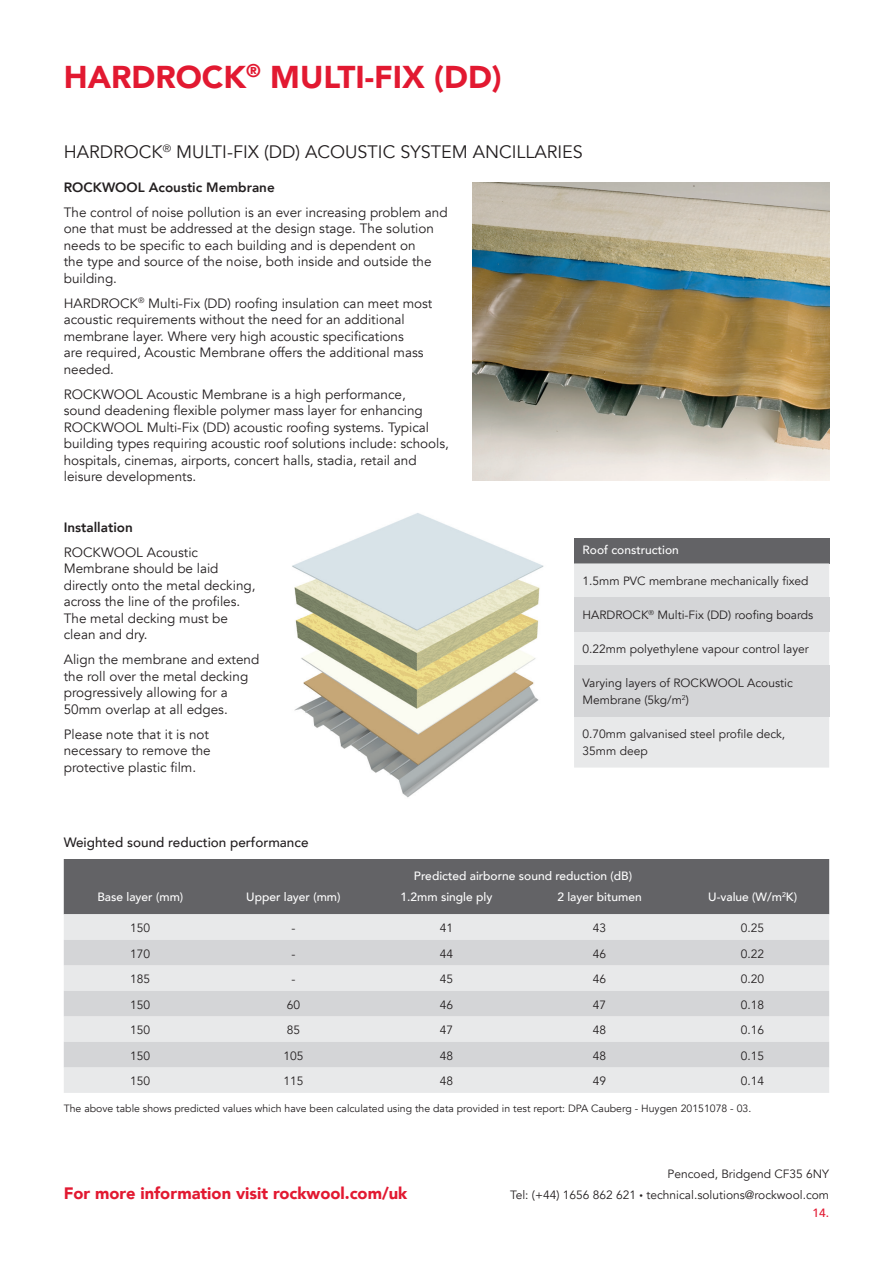
<style>
.page{position:relative;width:893px;height:1263px;background:#fff}
.page>*{position:absolute;margin:0;border:0;box-sizing:border-box;transform-origin:0 0}
.t1{font:900 31.5px "Avenir";color:#e21931}
.t2{font:18px "Avenir";color:#231f20}
.t3{font:900 16.5px "Avenir";color:#e21931}
.t4{font:13.5px/16.5px "Avenir";color:#231f20}
.t5{font:800 13.5px "Avenir";color:#231f20}
.t6{font:500 13.5px "Avenir";color:#231f20}
.t7{font:12px/16.5px "Avenir";color:#231f20}
.t8{font:500 12px "Avenir";color:#fff}
.t9{font:10.5px "Avenir";color:#231f20}
.s1{font-size:7.05px}
.s2{font-weight:500;color:#e21931}
</style>
<div class="page">
<div style="left:64px;top:859px;width:765px;height:55px;background:#636366"></div>
<div style="left:64px;top:914px;width:765px;height:179px;background:#e8e9ea"></div>
<svg style="left:64px;top:940px;width:765px;height:127px;background:#dcddde"></svg>
<img style="left:472px;top:183px;width:357px;height:297px">
<img style="left:292px;top:513px;width:296px;height:285px">
<div style="left:574px;top:538px;width:255px;height:25px;background:#636366"></div>
<div style="left:574px;top:563px;width:255px;height:204px;background:#e8e9ea"></div>
<div style="left:574px;top:597px;width:255px;height:34px;background:#d4d5d7"></div>
<div style="left:574px;top:665px;width:255px;height:51px;background:#d4d5d7"></div>
<h1 class="t1" style="left:64px;top:50px;width:440px">HARDROCK<sup>®</sup> MULTI-FIX (DD)</h1>
<h2 class="t2" style="left:64px;top:141px;width:521px">HARDROCK<sup>®</sup> MULTI-FIX (DD) ACOUSTIC SYSTEM ANCILLARIES</h2>
<p class="t5" style="left:64px;top:177px;width:212px">ROCKWOOL Acoustic Membrane</p>
<p class="t4" style="left:64px;top:204px;width:385px">The control of noise pollution is an ever increasing problem and one that must be addressed at the design stage. The solution needs to be specific to each building and is dependent on<br>the type and source of the noise, both inside and outside the building.</p>
<p class="t4" style="left:64px;top:295px;width:370px">HARDROCK<sup>®</sup> Multi-Fix (DD) roofing insulation can meet most acoustic requirements without the need for an additional membrane layer. Where very high acoustic specifications<br>are required, Acoustic Membrane offers the additional mass needed.</p>
<p class="t4" style="left:64px;top:386px;width:387px">ROCKWOOL Acoustic Membrane is a high performance,<br>sound deadening flexible polymer mass layer for enhancing ROCKWOOL Multi-Fix (DD) acoustic roofing systems. Typical building types requiring acoustic roof solutions include: schools, hospitals, cinemas, airports, concert halls, stadia, retail and leisure developments.</p>
<p class="t5" style="left:64px;top:517px;width:71px">Installation</p>
<p class="t4" style="left:64px;top:544px;width:193px">ROCKWOOL Acoustic<br>Membrane should be laid directly onto the metal decking, across the line of the profiles.<br>The metal decking must be clean and dry.</p>
<p class="t4" style="left:64px;top:652px;width:197px">Align the membrane and extend the roll over the metal decking progressively allowing for a<br>50mm overlap at all edges.</p>
<p class="t4" style="left:64px;top:726px;width:149px">Please note that it is not necessary to remove the protective plastic film.</p>
<p class="t8" style="left:583px;top:540px;width:98px">Roof construction</p>
<p class="t7" style="left:583px;top:572px;width:228px">1.5mm PVC membrane mechanically fixed</p>
<p class="t7" style="left:583px;top:606px;width:232px">HARDROCK<sup>®</sup> Multi-Fix (DD) roofing boards</p>
<p class="t7" style="left:583px;top:641px;width:228px">0.22mm polyethylene vapour control layer</p>
<p class="t7" style="left:583px;top:675px;width:212px">Varying layers of ROCKWOOL Acoustic<br>Membrane (5kg/m<sup>2</sup>)</p>
<p class="t7" style="left:583px;top:726px;width:204px">0.70mm galvanised steel profile deck,<br>35mm deep</p>
<p class="t6" style="left:64px;top:831px;width:246px">Weighted sound reduction performance</p>
<p class="t8" style="left:414px;top:865px;width:220px">Predicted airborne sound reduction (dB)</p>
<p class="t8" style="left:97px;top:886px;width:87px">Base layer (mm)</p>
<p class="t8" style="left:246px;top:886px;width:96px">Upper layer (mm)</p>
<p class="t8" style="left:401px;top:886px;width:93px">1.2mm single ply</p>
<p class="t8" style="left:557px;top:886px;width:86px">2 layer bitumen</p>
<p class="t8" style="left:708px;top:886px;width:90px">U-value (W/m<sup>2</sup>K)</p>
<p class="t7" style="left:130px;top:920px;width:22px">150</p>
<p class="t7" style="left:291px;top:920px;width:5px">-</p>
<p class="t7" style="left:440px;top:920px;width:15px">41</p>
<p class="t7" style="left:593px;top:920px;width:15px">43</p>
<p class="t7" style="left:741px;top:920px;width:25px">0.25</p>
<p class="t7" style="left:130px;top:946px;width:22px">170</p>
<p class="t7" style="left:291px;top:946px;width:5px">-</p>
<p class="t7" style="left:440px;top:946px;width:15px">44</p>
<p class="t7" style="left:593px;top:946px;width:15px">46</p>
<p class="t7" style="left:741px;top:946px;width:25px">0.22</p>
<p class="t7" style="left:130px;top:971px;width:22px">185</p>
<p class="t7" style="left:291px;top:971px;width:5px">-</p>
<p class="t7" style="left:440px;top:971px;width:15px">45</p>
<p class="t7" style="left:593px;top:971px;width:15px">46</p>
<p class="t7" style="left:741px;top:971px;width:25px">0.20</p>
<p class="t7" style="left:130px;top:997px;width:22px">150</p>
<p class="t7" style="left:287px;top:997px;width:15px">60</p>
<p class="t7" style="left:440px;top:997px;width:15px">46</p>
<p class="t7" style="left:593px;top:997px;width:15px">47</p>
<p class="t7" style="left:741px;top:997px;width:25px">0.18</p>
<p class="t7" style="left:130px;top:1022px;width:22px">150</p>
<p class="t7" style="left:287px;top:1022px;width:15px">85</p>
<p class="t7" style="left:440px;top:1022px;width:15px">47</p>
<p class="t7" style="left:593px;top:1022px;width:15px">48</p>
<p class="t7" style="left:741px;top:1022px;width:25px">0.16</p>
<p class="t7" style="left:130px;top:1048px;width:22px">150</p>
<p class="t7" style="left:283px;top:1048px;width:22px">105</p>
<p class="t7" style="left:440px;top:1048px;width:15px">48</p>
<p class="t7" style="left:593px;top:1048px;width:15px">48</p>
<p class="t7" style="left:741px;top:1048px;width:25px">0.15</p>
<p class="t7" style="left:130px;top:1073px;width:22px">150</p>
<p class="t7" style="left:283px;top:1073px;width:22px">115</p>
<p class="t7" style="left:440px;top:1073px;width:15px">48</p>
<p class="t7" style="left:593px;top:1073px;width:15px">49</p>
<p class="t7" style="left:741px;top:1073px;width:25px">0.14</p>
<p class="t9" style="left:64px;top:1102px;width:689px">The above table shows predicted values which have been calculated using the data provided in test report: DPA Cauberg - Huygen 20151078 - 03.</p>
<p class="t7" style="left:668px;top:1166px;width:163px">Pencoed, Bridgend CF35 6NY</p>
<p class="t3" style="left:64px;top:1179px;width:345px">For more information visit rockwool.com/uk</p>
<p class="t7" style="left:510px;top:1186px;width:320px;line-height:18.3px;text-align:right">Tel: (+44) 1656 862 621 <span class="s1">•</span> technical.solutions@rockwool.com<br><span class="s2">14.</span></p>
</div>
